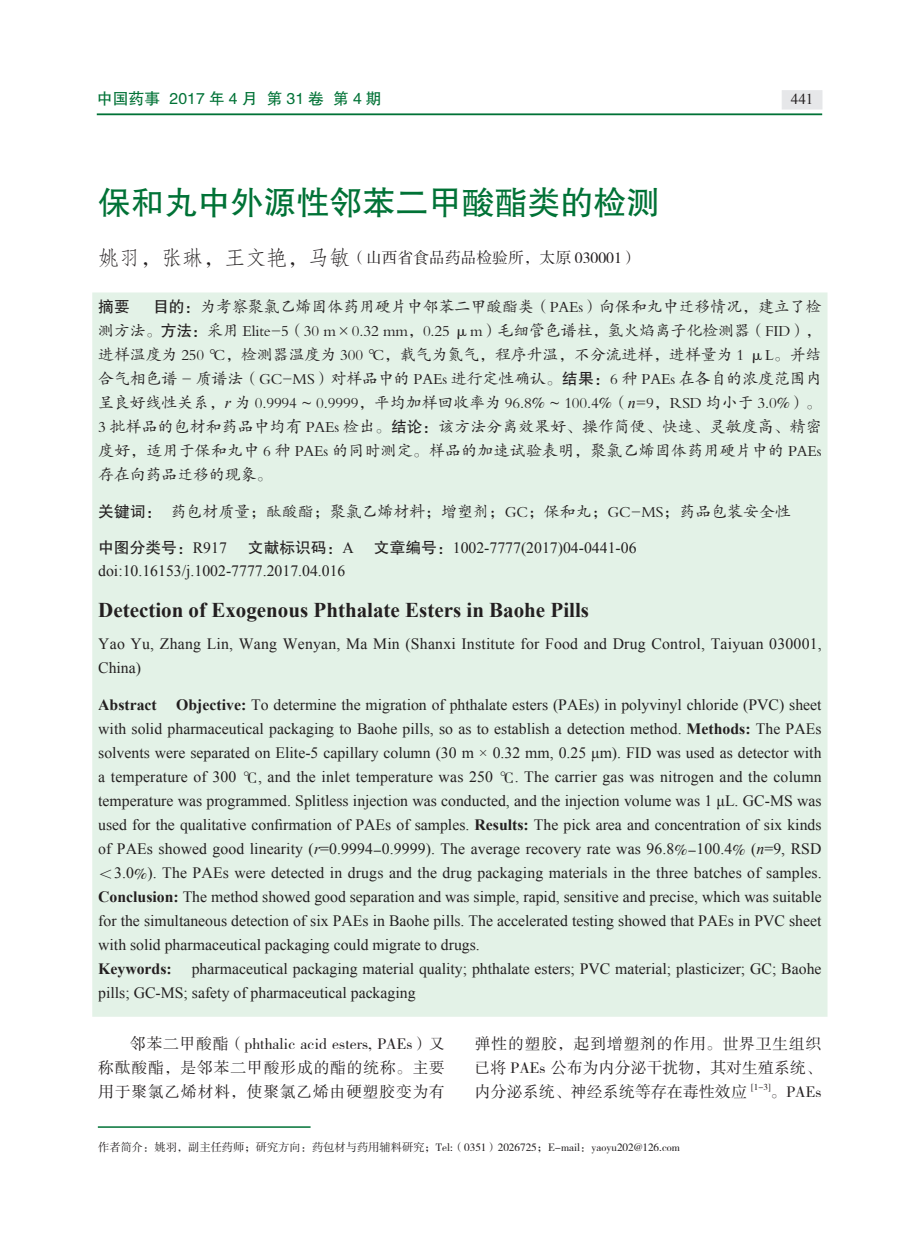
<style>
.page{position:relative;width:919px;height:1238px;background:#fff}
.page>*{position:absolute;margin:0;border:0;box-sizing:border-box;transform-origin:0 0}
.t1{font:33px "FZHTJW GB1 0";color:#007236}
.t2{font:700 21px "Times New Roman";color:#231f20}
.t3{font:15.9px/24px "FZKTK GBK1 0";color:#231f20;text-align:justify}
.t4{font:15.75px/24px "Times New Roman";color:#231f20}
.t5{font:15.75px/24px "FZSSK GBK1 0";letter-spacing:.02em;color:#231f20;text-align:justify}
.t6{font:15.75px "FZSSK GBK1 0";color:#231f20}
.t7{font:15.75px "FZHTJW GB1 0";color:#231f20}
.t8{font:15.75px "FZHTJW GB1 0";letter-spacing:.01em;color:#007236}
.t9{font:700 15.75px "Times New Roman";color:#231f20}
.t10{font:15px "Times New Roman";color:#231f20}
.t11{font:11.25px "FZSSK GBK1 0";color:#231f20}
.t12{font:9.15px "FZSSK GBK1 0";color:#231f20}
.s1{font-family:"FZFSK GBK1 0";font-size:21px}
.s2{font-family:"FZHTJW GB1 0";font-size:15.75px}
.s3{font-family:"FZHTJW GB1 0"}
.s4{font-family:"Times New Roman";font-style:italic}
.s5{font-family:"FZSSK GBK1 0"}
.s6{font-family:"Times New Roman"}
.s7{font-size:15.6px}
.s8{font-weight:700}
.s9{font-family:"FZSSK GBK1 0";font-size:15.9px}
.s10{font-style:italic}
.s11{font-family:"Adobe Song Std";font-weight:300}
</style>
<div class="page">
<hr style="left:97px;top:113px;width:725px;height:2px;background:#007236">
<div style="left:782px;top:90px;width:40px;height:19px;background:#e6e7e9"></div>
<div style="left:92px;top:292px;width:736px;height:725px;background:#e3f2e7"></div>
<hr style="left:98px;top:1126px;width:212px;height:1px;background:#007236">
<p class="t8" style="left:97px;top:90px;width:286px">中国药事 2017 年 4 月 第 31 卷 第 4 期</p>
<p class="t10" style="left:790px;top:89px;width:24px">441</p>
<p class="t1" style="left:98px;top:185px;width:562px">保和丸中外源性邻苯二甲酸酯类的检测</p>
<p class="t6" style="left:98px;top:249px;width:540px"><span class="s1">姚羽，张琳，王文艳，马敏</span>（山西省食品药品检验所，太原 030001）</p>
<p class="t3" style="left:98px;top:295px;width:725px;text-indent:55px"><span class="s2">目的：</span>为考察聚氯乙烯固体药用硬片中邻苯二甲酸酯类（PAEs）向保和丸中迁移情况，建立了检测方法。<span class="s2">方法：</span>采用 Elite-5（30 m×0.32 mm，0.25 μm）毛细管色谱柱，氢火焰离子化检测器（FID），进样温度为 250 ℃，检测器温度为 300 ℃，载气为氮气，程序升温，不分流进样，进样量为 1 μL。并结合气相色谱 - 质谱法（GC-MS）对样品中的 PAEs 进行定性确认。<span class="s3">结果：</span>6 种 PAEs 在各自的浓度范围内呈良好线性关系，<span class="s4">r</span> 为 0.9994 ~ 0.9999，平均加样回收率为 96.8<span class="s5">%</span> ~ 100.4<span class="s5">%</span>（<span class="s4">n</span>=9，RSD 均小于 3.0<span class="s5">%</span>）。3 批样品的包材和药品中均有 PAEs 检出。<span class="s2">结论：</span>该方法分离效果好、操作简便、快速、灵敏度高、精密度好，适用于保和丸中 6 种 PAEs 的同时测定。样品的加速试验表明，聚氯乙烯固体药用硬片中的 PAEs存在向药品迁移的现象。</p>
<p class="t3" style="left:98px;top:499px;width:694px"><span class="s3">关键词：</span> 药包材质量；酞酸酯；聚氯乙烯材料；增塑剂；GC；保和丸；GC-MS；药品包装安全性</p>
<p class="t7" style="left:98px;top:539px;width:130px">中图分类号：<span class="s6">R917</span></p>
<p class="t7" style="left:248px;top:539px;width:107px">文献标识码：<span class="s6">A</span></p>
<p class="t4" style="left:374px;top:535px;width:264px"><span class="s3">文章编号：</span>1002-7777(2017)04-0441-06</p>
<p class="t4" style="left:98px;top:559px;width:249px">doi:10.16153/j.1002-7777.2017.04.0<span class="s7">16</span></p>
<p class="t2" style="left:98px;top:595px;width:492px">Detection of Exogenous Phthalate Esters in Baohe Pills</p>
<p class="t4" style="left:98px;top:631px;width:725px">Yao Yu, Zhang Lin, Wang Wenyan, Ma Min (Shanxi Institute for Food and Drug Control, Taiyuan 030001,<br>China)</p>
<p class="t4" style="left:98px;top:692px;width:725px;text-align:justify"><span class="s8">Abstract Objective:</span> To determine the migration of phthalate esters (PAEs) in polyvinyl chloride (PVC) sheet with solid pharmaceutical packaging to Baohe pills, so as to establish a detection method. <span class="s8">Methods:</span> The PAEs solvents were separated on Elite-5 capillary column (30 m × 0.32 mm, 0.25 μm). FID was used as detector with a temperature of 300 <span class="s9">℃</span>, and the inlet temperature was 250 <span class="s9">℃</span>. The carrier gas was nitrogen and the column temperature was programmed. Splitless injection was conducted, and the injection volume was 1 μL. GC-MS was used for the qualitative confirmation of PAEs of samples. <span class="s8">Results:</span> The pick area and concentration of six kinds of PAEs showed good linearity (<span class="s10">r</span>=0.9994<span class="s5">-</span>0.9999). The average recovery rate was 96.8<span class="s5">%-</span>100.4<span class="s5">%</span> (<span class="s10">n</span>=9, RSD<span class="s11">＜</span>3.0<span class="s5">%</span>). The PAEs were detected in drugs and the drug packaging materials in the three batches of samples.<br><span class="s8">Conclusion:</span> The method showed good separation and was simple, rapid, sensitive and precise, which was suitable for the simultaneous detection of six PAEs in Baohe pills. The accelerated testing showed that PAEs in PVC sheet with solid pharmaceutical packaging could migrate to drugs.</p>
<p class="t9" style="left:98px;top:957px;width:75px">Keywords:</p>
<p class="t7" style="left:98px;top:298px;width:33px">摘要</p>
<p class="t4" style="left:98px;top:956px;width:724px;text-indent:93px">pharmaceutical packaging material quality; phthalate esters; PVC material; plasticizer; GC; Baohe pills; GC-MS; safety of pharmaceutical packaging</p>
<p class="t5" style="left:98px;top:1032px;width:348px;text-indent:32px">邻苯二甲酸酯（phthalic acid esters, PAEs）又称酞酸酯，是邻苯二甲酸形成的酯的统称。主要用于聚氯乙烯材料，使聚氯乙烯由硬塑胶变为有</p>
<p class="t5" style="left:475px;top:1032px;width:348px">弹性的塑胶，起到增塑剂的作用。世界卫生组织已将 PAEs 公布为内分泌干扰物，其对生殖系统、内分泌系统、神经系统等存在毒性效应</p>
<p class="t12" style="left:751px;top:1081px;width:21px">[1-3]</p>
<p class="t5" style="left:770px;top:1080px;width:52px">。PAEs</p>
<p class="t11" style="left:98px;top:1141px;width:583px">作者简介：姚羽，副主任药师；研究方向：药包材与药用辅料研究；Tel:（0351）2026725；E-mail：yaoyu202@126.com</p>
</div>
